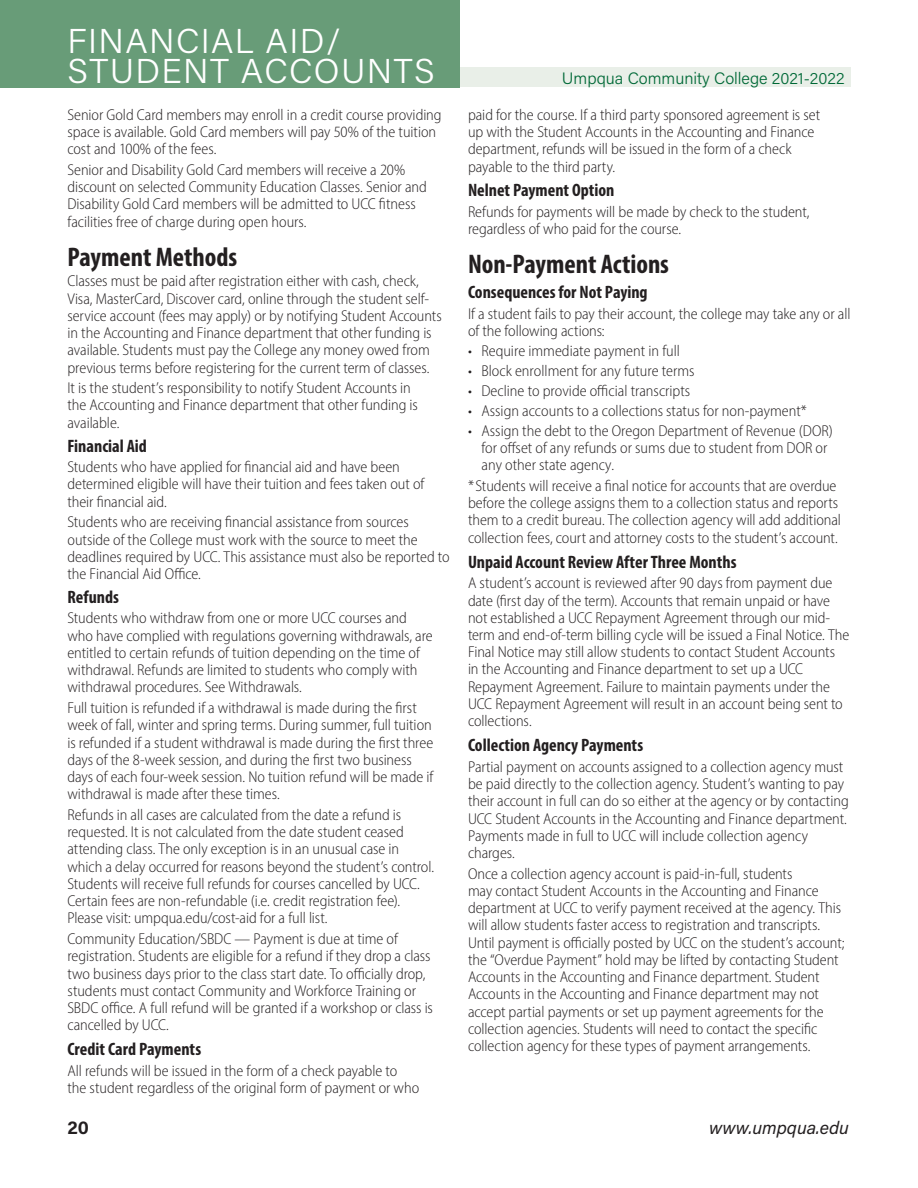
<style>
.page{position:relative;width:918px;height:1188px;background:#fff}
.page>*{position:absolute;margin:0;border:0;box-sizing:border-box;transform-origin:0 0}
.t1{font:300 34.5px/30px "Acumin Pro";letter-spacing:.04em;color:#fff}
.t2{font:700 condensed 27px "Myriad Pro";color:#231f20}
.t3{font:700 condensed 18px "Myriad Pro";color:#231f20}
.t4{font:italic 18px "Acumin Pro";color:#231f20}
.t5{font:700 18px "Acumin Pro";color:#231f20}
.t6{font:300 16.5px "Acumin Pro";color:#006937}
.t7{font:300 semi-condensed 15.75px/17.2px "Myriad Pro";color:#231f20}
</style>
<div class="page">
<div style="left:68px;top:68px;width:783px;height:19px;background:#e9efe8"></div>
<div style="left:0;top:0;width:459px;height:87px;background:#689c78"></div>
<h1 class="t1" style="left:68px;top:27px;width:369px">FINANCIAL AID/<br>STUDENT ACCOUNTS</h1>
<p class="t7" style="left:68px;top:107px;width:376px">Senior Gold Card members may enroll in a credit course providing space is available. Gold Card members will pay 50% of the tuition cost and 100% of the fees.</p>
<p class="t7" style="left:68px;top:162px;width:361px">Senior and Disability Gold Card members will receive a 20% discount on selected Community Education Classes. Senior and Disability Gold Card members will be admitted to UCC fitness facilities free of charge during open hours.</p>
<h2 class="t2" style="left:68px;top:246px;width:171px">Payment Methods</h2>
<p class="t7" style="left:68px;top:273px;width:376px">Classes must be paid after registration either with cash, check, Visa, MasterCard, Discover card, online through the student self&shy;service account (fees may apply) or by notifying Student Accounts in the Accounting and Finance department that other funding is available. Students must pay the College any money owed from previous terms before registering for the current term of classes.</p>
<p class="t7" style="left:68px;top:380px;width:352px">It is the student’s responsibility to notify Student Accounts in the Accounting and Finance department that other funding is available.</p>
<p class="t3" style="left:68px;top:439px;width:81px">Financial Aid</p>
<p class="t7" style="left:68px;top:459px;width:358px">Students who have applied for financial aid and have been determined eligible will have their tuition and fees taken out of their financial aid.</p>
<p class="t7" style="left:68px;top:514px;width:384px">Students who are receiving financial assistance from sources outside of the College must work with the source to meet the deadlines required by UCC. This assistance must also be reported to the Financial Aid Office.</p>
<p class="t3" style="left:68px;top:590px;width:53px">Refunds</p>
<p class="t7" style="left:68px;top:611px;width:367px">Students who withdraw from one or more UCC courses and who have complied with regulations governing withdrawals, are entitled to certain refunds of tuition depending on the time of withdrawal. Refunds are limited to students who comply with withdrawal procedures. See Withdrawals.</p>
<p class="t7" style="left:68px;top:700px;width:367px">Full tuition is refunded if a withdrawal is made during the first week of fall, winter and spring terms. During summer, full tuition is refunded if a student withdrawal is made during the first three days of the 8-week session, and during the first two business days of each four-week session. No tuition refund will be made if withdrawal is made after these times.</p>
<p class="t7" style="left:68px;top:807px;width:368px">Refunds in all cases are calculated from the date a refund is requested. It is not calculated from the date student ceased attending class. The only exception is in an unusual case in which a delay occurred for reasons beyond the student’s control.<br>Students will receive full refunds for courses cancelled by UCC.<br>Certain fees are non-refundable (i.e. credit registration fee).<br>Please visit: umpqua.edu/cost-aid for a full list.</p>
<p class="t7" style="left:68px;top:931px;width:367px">Community Education/SBDC — Payment is due at time of registration. Students are eligible for a refund if they drop a class two business days prior to the class start date. To officially drop, students must contact Community and Workforce Training or SBDC office. A full refund will be granted if a workshop or class is cancelled by UCC.</p>
<p class="t3" style="left:68px;top:1042px;width:135px">Credit Card Payments</p>
<p class="t7" style="left:68px;top:1063px;width:353px">All refunds will be issued in the form of a check payable to the student regardless of the original form of payment or who</p>
<p class="t6" style="left:562px;top:69px;width:284px">Umpqua Community College 2021-2022</p>
<p class="t7" style="left:468px;top:107px;width:354px">paid for the course. If a third party sponsored agreement is set up with the Student Accounts in the Accounting and Finance department, refunds will be issued in the form of a check payable to the third party.</p>
<p class="t3" style="left:468px;top:184px;width:148px">Nelnet Payment Option</p>
<p class="t7" style="left:468px;top:204px;width:343px">Refunds for payments will be made by check to the student, regardless of who paid for the course.</p>
<h2 class="t2" style="left:468px;top:254px;width:203px">Non-Payment Actions</h2>
<p class="t3" style="left:468px;top:285px;width:181px">Consequences for Not Paying</p>
<p class="t7" style="left:468px;top:306px;width:384px">If a student fails to pay their account, the college may take any or all of the following actions:</p>
<p class="t7" style="left:468px;top:343px;width:213px">• Require immediate payment in full</p>
<p class="t7" style="left:468px;top:363px;width:228px">• Block enrollment for any future terms</p>
<p class="t7" style="left:468px;top:383px;width:224px">• Decline to provide official transcripts</p>
<p class="t7" style="left:468px;top:403px;width:340px">• Assign accounts to a collections status for non-payment*</p>
<p class="t7" style="left:482px;top:423px;width:353px;text-indent:-13px">• Assign the debt to the Oregon Department of Revenue (DOR) for offset of any refunds or sums due to student from DOR or any other state agency.</p>
<p class="t7" style="left:468px;top:478px;width:375px">*Students will receive a final notice for accounts that are overdue before the college assigns them to a collection status and reports them to a credit bureau. The collection agency will add additional collection fees, court and attorney costs to the student’s account.</p>
<p class="t3" style="left:468px;top:555px;width:270px">Unpaid Account Review After Three Months</p>
<p class="t7" style="left:468px;top:575px;width:383px">A student’s account is reviewed after 90 days from payment due date (first day of the term). Accounts that remain unpaid or have not established a UCC Repayment Agreement through our mid&shy;term and end-of-term billing cycle will be issued a Final Notice. The Final Notice may still allow students to contact Student Accounts in the Accounting and Finance department to set up a UCC Repayment Agreement. Failure to maintain payments under the UCC Repayment Agreement will result in an account being sent to collections.</p>
<p class="t3" style="left:468px;top:738px;width:177px">Collection Agency Payments</p>
<p class="t7" style="left:468px;top:759px;width:382px">Partial payment on accounts assigned to a collection agency must be paid directly to the collection agency. Student’s wanting to pay their account in full can do so either at the agency or by contacting UCC Student Accounts in the Accounting and Finance department.<br>Payments made in full to UCC will include collection agency charges.</p>
<p class="t7" style="left:468px;top:866px;width:378px">Once a collection agency account is paid-in-full, students<br>may contact Student Accounts in the Accounting and Finance department at UCC to verify payment received at the agency. This will allow students faster access to registration and transcripts.<br>Until payment is officially posted by UCC on the student’s account; the “Overdue Payment” hold may be lifted by contacting Student Accounts in the Accounting and Finance department. Student Accounts in the Accounting and Finance department may not accept partial payments or set up payment agreements for the collection agencies. Students will need to contact the specific collection agency for these types of payment arrangements.</p>
<p class="t5" style="left:68px;top:1117px;width:23px">20</p>
<p class="t4" style="left:709px;top:1117px;width:141px">www.umpqua.edu</p>
</div>
